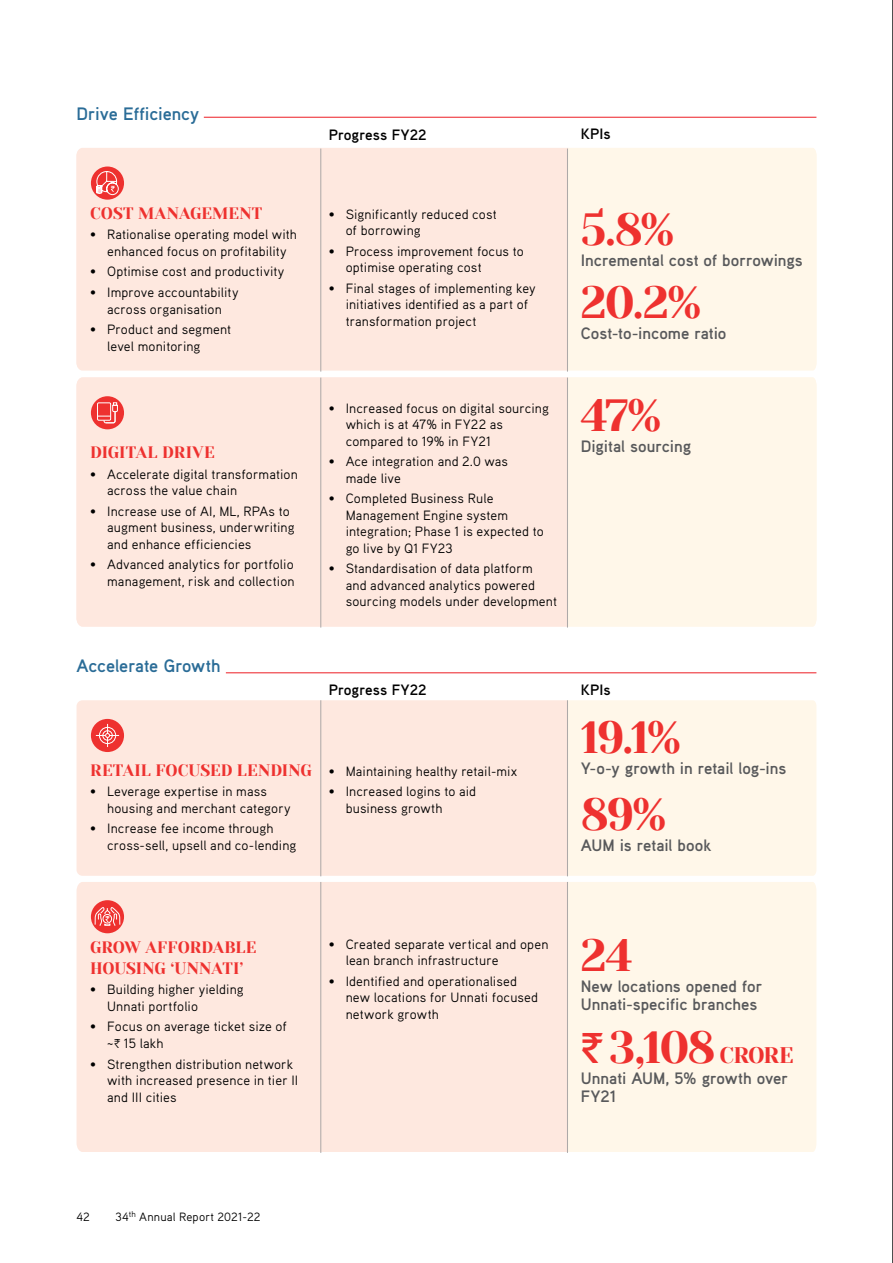
<style>
.page{position:relative;width:893px;height:1263px;background:#fff}
.page>*{position:absolute;margin:0;border:0;box-sizing:border-box;transform-origin:0 0}
.t1{font:45px "Yeseva One";letter-spacing:-.045em;color:#ee312f}
.t2{font:700 18px "Aaux Pro";letter-spacing:-.01em;color:#2a6c97}
.t3{font:700 16.5px/18px "Aaux Pro";color:#58595b}
.t4{font:16.5px/20.7px "Yeseva One";letter-spacing:.005em;color:#ee312f}
.t5{font:700 15px "Aaux Pro";color:#000}
.t6{font:13.5px/16.5px "Aaux Pro";letter-spacing:.01em;color:#000}
.t7{font:12px "Aaux Pro";letter-spacing:.02em;color:#000}
.s1{font-family:"ITF Rupee"}
.s2{font-size:22.5px}
</style>
<div class="page">
<hr style="left:226px;top:672px;width:590px;height:1px;background:#ed1d24">
<div style="left:568px;top:700px;width:248px;height:176px;background:#fff7e9"></div>
<div style="left:77px;top:700px;width:490px;height:176px;background:#fee8df"></div>
<hr style="left:567px;top:700px;width:1px;height:176px;background:#aba7a7">
<hr style="left:320px;top:700px;width:1px;height:176px;background:#aba7a7">
<div style="left:568px;top:882px;width:248px;height:270px;background:#fff7e9"></div>
<div style="left:77px;top:882px;width:490px;height:270px;background:#fee8df"></div>
<hr style="left:567px;top:882px;width:1px;height:271px;background:#aba7a7">
<hr style="left:320px;top:882px;width:1px;height:271px;background:#aba7a7">
<div style="left:91px;top:900px;width:33px;height:33px;background:#ee312f;border-radius:50%"></div>
<hr style="left:204px;top:117px;width:612px;height:1px;background:#ed1d24">
<div style="left:568px;top:149px;width:248px;height:222px;background:#fff7e9"></div>
<div style="left:77px;top:149px;width:490px;height:222px;background:#fee8df"></div>
<hr style="left:567px;top:149px;width:1px;height:223px;background:#aba7a7">
<hr style="left:320px;top:149px;width:1px;height:223px;background:#aba7a7">
<div style="left:91px;top:167px;width:33px;height:33px;background:#ee312f;border-radius:50%"></div>
<div style="left:568px;top:377px;width:248px;height:249px;background:#fff7e9"></div>
<div style="left:77px;top:377px;width:491px;height:249px;background:#fee8df"></div>
<hr style="left:567px;top:378px;width:1px;height:249px;background:#aba7a7">
<hr style="left:320px;top:378px;width:1px;height:249px;background:#aba7a7">
<svg style="left:96px;top:171px;width:23px;height:24px"></svg>
<div style="left:91px;top:396px;width:33px;height:33px;background:#ee312f;border-radius:50%"></div>
<svg style="left:97px;top:402px;width:21px;height:22px"></svg>
<div style="left:91px;top:719px;width:33px;height:33px;background:#ee312f;border-radius:50%"></div>
<svg style="left:96px;top:724px;width:23px;height:23px"></svg>
<svg style="left:94px;top:907px;width:27px;height:20px"></svg>
<hr style="left:892px;top:0;width:1px;height:1263px;background:#000">
<h2 class="t2" style="left:77px;top:102px;width:124px">Drive Efficiency</h2>
<p class="t4" style="left:90px;top:202px;width:174px">COST MANAGEMENT</p>
<p class="t6" style="left:90px;top:226px;width:208px;text-align:center">• Rationalise operating model with enhanced focus on profitability</p>
<p class="t6" style="left:90px;top:263px;width:196px">• Optimise cost and productivity</p>
<p class="t6" style="left:90px;top:284px;width:150px;text-align:center">• Improve accountability across organisation</p>
<p class="t6" style="left:107px;top:321px;width:126px;text-indent:-17px">• Product and segment level monitoring</p>
<p class="t5" style="left:329px;top:125px;width:100px">Progress FY22</p>
<p class="t5" style="left:581px;top:124px;width:31px">KPIs</p>
<p class="t6" style="left:346px;top:205px;width:153px;text-indent:-17px">• Significantly reduced cost of borrowing</p>
<p class="t6" style="left:346px;top:242px;width:180px;text-indent:-17px">• Process improvement focus to optimise operating cost</p>
<p class="t6" style="left:346px;top:280px;width:192px;text-indent:-17px">• Final stages of implementing key initiatives identified as a part of transformation project</p>
<h1 class="t1" style="left:581px;top:196px;width:95px">5.8%</h1>
<p class="t3" style="left:581px;top:250px;width:223px">Incremental cost of borrowings</p>
<h1 class="t1" style="left:581px;top:270px;width:122px">20.2%</h1>
<p class="t3" style="left:581px;top:324px;width:147px">Cost-to-income ratio</p>
<h1 class="t1" style="left:581px;top:383px;width:82px">47%</h1>
<p class="t6" style="left:346px;top:399px;width:205px;text-indent:-17px">• Increased focus on digital sourcing which is at 47% in FY22 as compared to 19% in FY21</p>
<p class="t6" style="left:346px;top:453px;width:164px;text-indent:-17px">• Ace integration and 2.0 was made live</p>
<p class="t6" style="left:346px;top:490px;width:200px;text-indent:-17px">• Completed Business Rule<br>Management Engine system integration; Phase 1 is expected to go live by Q1 FY23</p>
<p class="t6" style="left:346px;top:560px;width:213px;text-indent:-17px">• Standardisation of data platform<br>and advanced analytics powered sourcing models under development</p>
<p class="t4" style="left:90px;top:441px;width:126px">DIGITAL DRIVE</p>
<p class="t3" style="left:581px;top:437px;width:112px">Digital sourcing</p>
<p class="t6" style="left:107px;top:465px;width:192px;text-indent:-17px">• Accelerate digital transformation across the value chain</p>
<p class="t6" style="left:107px;top:502px;width:189px;text-indent:-17px">• Increase use of AI, ML, RPAs to augment business, underwriting and enhance efficiencies</p>
<p class="t6" style="left:90px;top:556px;width:206px;text-align:right">• Advanced analytics for portfolio management, risk and collection</p>
<h2 class="t2" style="left:77px;top:655px;width:145px">Accelerate Growth</h2>
<p class="t4" style="left:90px;top:759px;width:223px">RETAIL FOCUSED LENDING</p>
<p class="t6" style="left:107px;top:783px;width:185px;text-indent:-17px">• Leverage expertise in mass housing and merchant category</p>
<p class="t6" style="left:107px;top:820px;width:191px;text-indent:-17px">• Increase fee income through cross-sell, upsell and co-lending</p>
<p class="t5" style="left:329px;top:680px;width:100px">Progress FY22</p>
<p class="t5" style="left:581px;top:680px;width:31px">KPIs</p>
<p class="t6" style="left:329px;top:762px;width:190px">• Maintaining healthy retail-mix</p>
<p class="t6" style="left:346px;top:783px;width:132px;text-indent:-17px">• Increased logins to aid business growth</p>
<h1 class="t1" style="left:581px;top:705px;width:101px">19.1%</h1>
<p class="t3" style="left:581px;top:759px;width:207px">Y-o-y growth in retail log-ins</p>
<h1 class="t1" style="left:581px;top:782px;width:87px">89%</h1>
<p class="t3" style="left:581px;top:836px;width:132px">AUM is retail book</p>
<p class="t4" style="left:90px;top:936px;width:168px">GROW AFFORDABLE<br>HOUSING ‘UNNATI’</p>
<p class="t6" style="left:107px;top:981px;width:138px;text-indent:-17px">• Building higher yielding<br>Unnati portfolio</p>
<p class="t6" style="left:107px;top:1018px;width:181px;text-indent:-17px">• Focus on average ticket size of ~<span class="s1">H</span> 15 lakh</p>
<p class="t6" style="left:107px;top:1055px;width:193px;text-indent:-17px">• Strengthen distribution network with increased presence in tier II and III cities</p>
<p class="t6" style="left:346px;top:935px;width:204px;text-indent:-17px">• Created separate vertical and open lean branch infrastructure</p>
<p class="t6" style="left:346px;top:973px;width:194px;text-indent:-17px">• Identified and operationalised new locations for Unnati focused network growth</p>
<h1 class="t1" style="left:581px;top:922px;width:54px">24</h1>
<p class="t3" style="left:581px;top:977px;width:183px">New locations opened for<br>Unnati-specific branches</p>
<h1 class="t1" style="left:581px;top:1015px;width:214px"><span class="s1">J</span> 3,108 <span class="s2">CRORE</span></h1>
<p class="t3" style="left:581px;top:1069px;width:209px">Unnati AUM, 5% growth over<br>FY21</p>
<p class="t7" style="left:77px;top:1209px;width:15px">42</p>
<p class="t7" style="left:116px;top:1209px;width:147px">34<sup>th</sup> Annual Report 2021-22</p>
</div>
